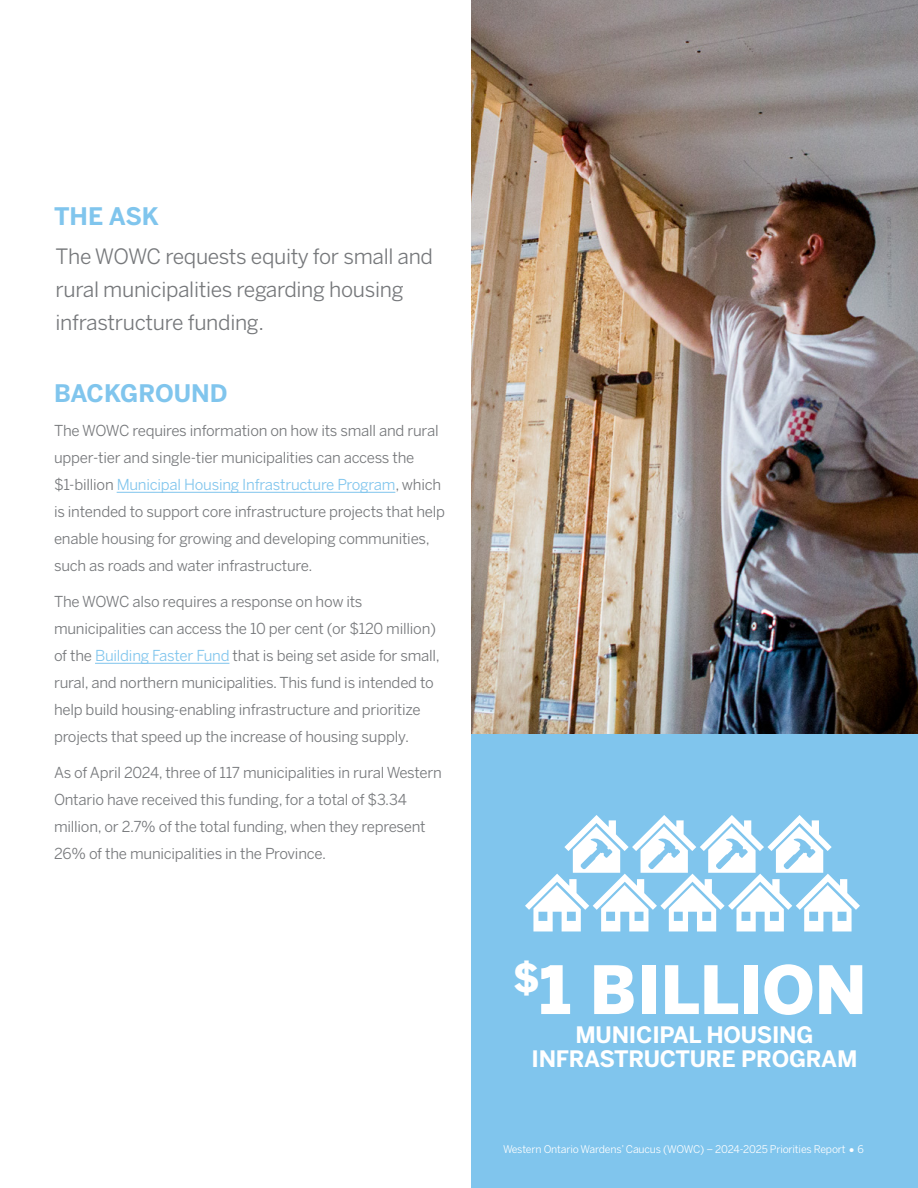
<style>
.page{position:relative;width:918px;height:1188px;background:#fff}
.page>*{position:absolute;margin:0;border:0;box-sizing:border-box;transform-origin:0 0}
.t1{font:900 66px "Benton Sans";color:#fff}
.body_header{font:700 24px "Benton Sans";color:#80c5ed}
.t2{font:700 22.5px "Benton Sans";letter-spacing:-.01em;color:#fff}
.body_large_2023{font:21px/33px "Benton Sans";letter-spacing:-.015em;color:#76787b}
.body_2023{font:15px/27px "Benton Sans";letter-spacing:-.015em;color:#76787b}
.t3{font:10.5px "Benton Sans";letter-spacing:-.015em;color:#fff}
.s1{color:#80c5ed}
.s2{font-size:16.8px}
</style>
<div class="page">
<img style="left:471px;top:0;width:447px;height:734px">
<hr style="left:117px;top:492px;width:278px;height:1px;background:#80c5ed">
<hr style="left:95px;top:663px;width:134px;height:1px;background:#80c5ed">
<div style="left:471px;top:734px;width:447px;height:454px;background:#80c5ed"></div>
<svg style="left:525px;top:815px;width:335px;height:116px"></svg>
<p class="body_header" style="left:54px;top:202px;width:107px">THE ASK</p>
<p class="body_large_2023" style="left:56px;top:240px;width:379px">The WOWC requests equity for small and rural municipalities regarding housing infrastructure funding.</p>
<p class="body_header" style="left:54px;top:379px;width:175px">BACKGROUND</p>
<p class="body_2023" style="left:54px;top:417px;width:393px">The WOWC requires information on how its small and rural upper-tier and single-tier municipalities can access the $1-billion <span class="s1">Municipal Housing Infrastructure Program</span>, which is intended to support core infrastructure projects that help enable housing for growing and developing communities, such as roads and water infrastructure.</p>
<p class="body_2023" style="left:54px;top:588px;width:388px">The WOWC also requires a response on how its municipalities can access the 10 per cent (or $120 million) of the <span class="s1">Building Faster Fund</span> that is being set aside for small, rural, and northern municipalities. This fund is intended to help build housing-enabling infrastructure and prioritize projects that speed up the increase of housing supply.</p>
<p class="body_2023" style="left:54px;top:759px;width:390px">As of April 2024, three of 117 municipalities in rural Western Ontario have received this funding, for a total of $3.34 million, or 2.7% of the total funding, when they represent 26% of the municipalities in the Province.</p>
<p class="t1" style="left:513px;top:950px;width:355px"><sup>$</sup>1 BILLION</p>
<p class="t2" style="left:575px;top:1021px;width:240px">MUNICIPAL HOUSING</p>
<p class="t2" style="left:531px;top:1045px;width:328px">INFRASTRUCTURE PROGRAM</p>
<p class="t3" style="left:503px;top:1143px;width:362px">Western Ontario Wardens’ Caucus (WOWC) – 2024-2025 Priorities Report <span class="s2">•</span> 6</p>
</div>
